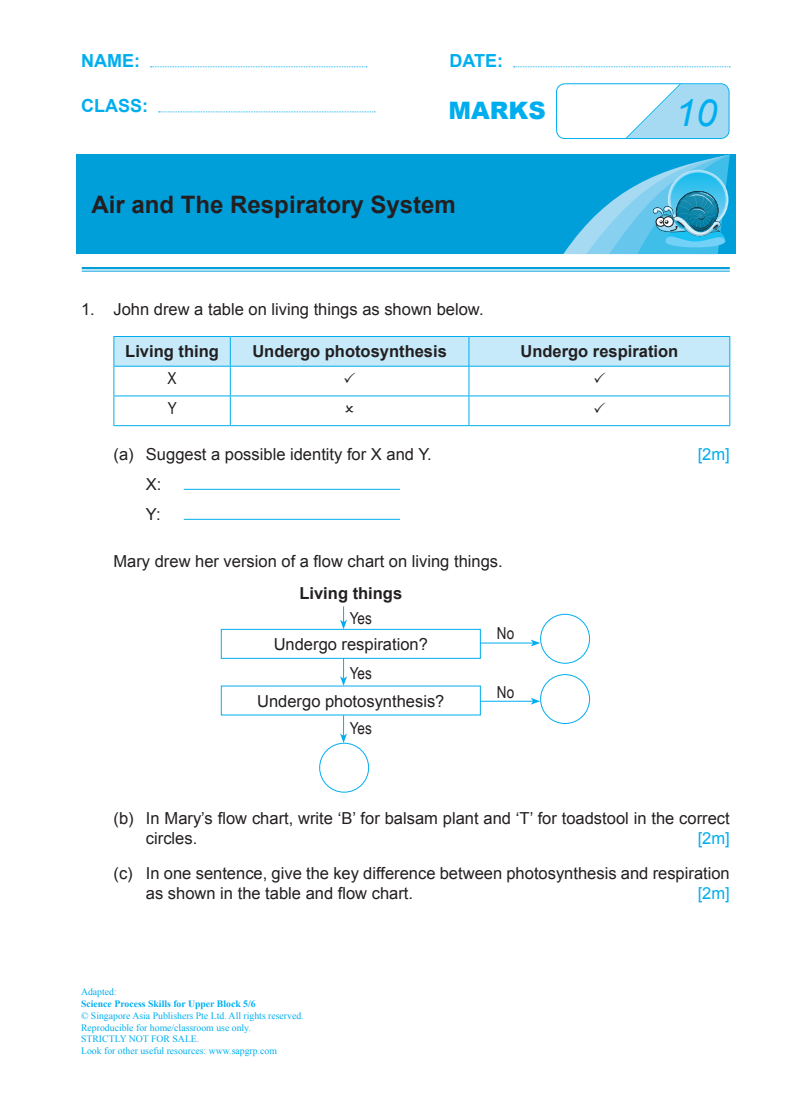
<style>
.page{position:relative;width:811px;height:1108px;background:#fff}
.page>*{position:absolute;margin:0;border:0;box-sizing:border-box;transform-origin:0 0}
.t1{font:italic 37.5px "Arial";color:#00aeef}
.Topic{font:700 24px "Arial";color:#231f20}
.t2{font:900 24px "Arial";color:#00aeef}
.t3{font:700 18px "Arial";color:#00aeef}
._1__a__Pr_5{font:16.5px/19.8px "Arial";color:#231f20}
.note___Pr_5{font:700 16.5px/24.5px "Arial";color:#231f20}
.body___Pr_5{font:16.5px "Arial";color:#231f20}
.t4{font:16.5px "Arial Narrow";color:#231f20}
._1__a__Pr_5-2{font:16.5px "Arial";color:#00aeef}
.t5{font:9.75px "Times New Roman";color:#00aeef}
.t6{font:700 9.75px "Times New Roman";color:#00aeef}
.s1{font-family:"Arial Narrow";font-weight:400}
</style>
<div class="page">
<svg style="left:150px;top:66px;width:217px;height:1px"></svg>
<svg style="left:513px;top:66px;width:216px;height:1px"></svg>
<svg style="left:158px;top:111px;width:217px;height:1px"></svg>
<svg style="left:627px;top:83px;width:102px;height:56px"></svg>
<div style="left:555px;top:83px;width:174px;height:56px;border:1px solid #00aeef;border-radius:9px"></div>
<div style="left:77px;top:154px;width:658px;height:100px;background:#009fda"></div>
<hr style="left:82px;top:267px;width:647px;height:2px;background:#009fda">
<hr style="left:82px;top:271px;width:647px;height:1px;background:#009fda">
<svg style="left:563px;top:154px;width:166px;height:100px"></svg>
<hr style="left:113px;top:425px;width:117px;height:1px;background:#00aeef">
<hr style="left:230px;top:425px;width:238px;height:1px;background:#00aeef">
<hr style="left:468px;top:425px;width:261px;height:1px;background:#00aeef">
<hr style="left:184px;top:489px;width:216px;height:1px;background:#00aeef">
<hr style="left:184px;top:519px;width:216px;height:1px;background:#00aeef">
<div style="left:221px;top:628px;width:259px;height:30px;border:1px solid #00aeef"></div>
<svg style="left:340px;top:606px;width:7px;height:23px"></svg>
<svg style="left:340px;top:657px;width:7px;height:28px"></svg>
<svg style="left:340px;top:715px;width:7px;height:27px"></svg>
<div style="left:319px;top:742px;width:50px;height:50px;border:1px solid #00aeef;border-radius:50%"></div>
<div style="left:540px;top:613px;width:49px;height:50px;border:1px solid #00aeef;border-radius:50%"></div>
<div style="left:540px;top:674px;width:49px;height:49px;border:1px solid #00aeef;border-radius:50%"></div>
<hr style="left:479px;top:642px;width:53px;height:1px;background:#00aeef">
<svg style="left:530px;top:639px;width:10px;height:7px"></svg>
<hr style="left:479px;top:700px;width:53px;height:1px;background:#00aeef">
<svg style="left:530px;top:698px;width:10px;height:6px"></svg>
<svg style="left:113px;top:336px;width:617px;height:89px"></svg>
<p class="t3" style="left:81px;top:49px;width:60px">NAME:</p>
<p class="t3" style="left:449px;top:49px;width:55px">DATE:</p>
<p class="t3" style="left:81px;top:94px;width:68px">CLASS:</p>
<p class="t2" style="left:448px;top:93px;width:99px">MARKS</p>
<p class="t1" style="left:674px;top:88px;width:43px">10</p>
<p class="Topic" style="left:91px;top:189px;width:366px">Air and The Respiratory System</p>
<p class="body___Pr_5" style="left:81px;top:298px;width:404px">1. John drew a table on living things as shown below.</p>
<p class="note___Pr_5" style="left:125px;top:340px;width:95px">Living thing</p>
<p class="note___Pr_5" style="left:252px;top:340px;width:196px">Undergo photosynthesis</p>
<p class="note___Pr_5" style="left:520px;top:340px;width:159px">Undergo respiration</p>
<p class="t4" style="left:167px;top:366px;width:11px">X</p>
<p class="t4" style="left:168px;top:396px;width:11px">Y</p>
<p class="_1__a__Pr_5" style="left:113px;top:444px;width:319px">(a) Suggest a possible identity for X and Y.</p>
<p class="_1__a__Pr_5-2" style="left:697px;top:443px;width:34px">[2m]</p>
<p class="_1__a__Pr_5" style="left:146px;top:474px;width:17px">X:</p>
<p class="_1__a__Pr_5" style="left:146px;top:504px;width:16px">Y:</p>
<p class="_1__a__Pr_5" style="left:113px;top:551px;width:390px">Mary drew her version of a flow chart on living things.</p>
<p class="note___Pr_5" style="left:349px;top:581px;width:54px;text-indent:-50px">Living things<br><span class="s1">Yes</span></p>
<p class="_1__a__Pr_5" style="left:273px;top:634px;width:156px">Undergo respiration?</p>
<p class="t4" style="left:349px;top:660px;width:24px">Yes</p>
<p class="_1__a__Pr_5" style="left:257px;top:690px;width:189px">Undergo photosynthesis?</p>
<p class="t4" style="left:349px;top:716px;width:24px">Yes</p>
<p class="t4" style="left:496px;top:621px;width:19px">No</p>
<p class="t4" style="left:496px;top:680px;width:19px">No</p>
<p class="_1__a__Pr_5" style="left:146px;top:808px;width:585px;text-indent:-32px">(b) In Mary’s flow chart, write ‘B’ for balsam plant and ‘T’ for toadstool in the correct circles.</p>
<p class="_1__a__Pr_5-2" style="left:697px;top:827px;width:34px">[2m]</p>
<p class="_1__a__Pr_5" style="left:146px;top:862px;width:585px;text-indent:-32px">(c) In one sentence, give the key difference between photosynthesis and respiration as shown in the table and flow chart.</p>
<p class="_1__a__Pr_5-2" style="left:697px;top:881px;width:34px">[2m]</p>
<p class="t5" style="left:81px;top:985px;width:37px">Adapted:</p>
<p class="t6" style="left:81px;top:996px;width:176px">Science Process Skills for Upper Block 5/6</p>
<p class="t5" style="left:81px;top:1008px;width:224px">© Singapore Asia Publishers Pte Ltd. All rights reserved.</p>
<p class="t5" style="left:81px;top:1020px;width:171px">Reproducible for home/classroom use only.</p>
<p class="t5" style="left:81px;top:1032px;width:120px">STRICTLY NOT FOR SALE.</p>
<p class="t5" style="left:81px;top:1043px;width:197px">Look for other useful resources: www.sapgrp.com</p>
</div>
